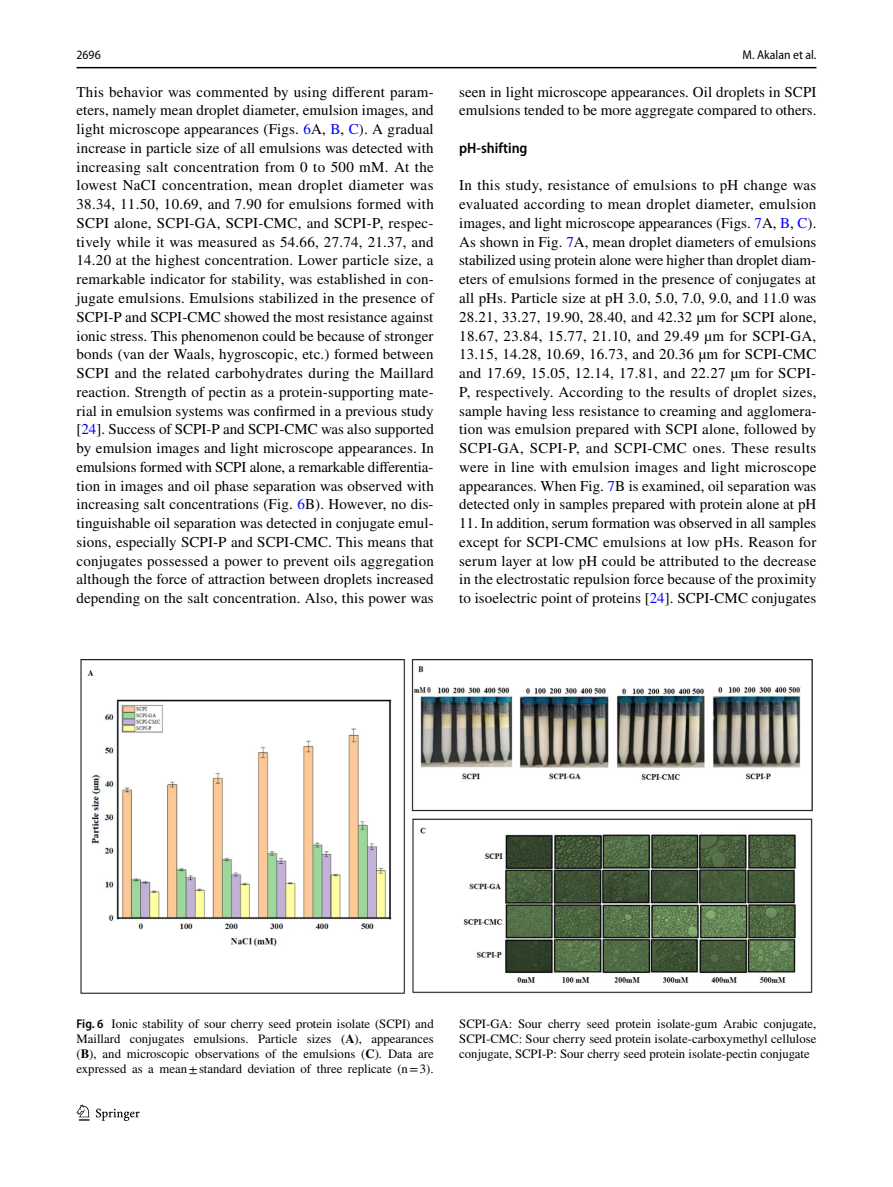
<style>
.page{position:relative;width:893px;height:1187px;background:#fff}
.page>*{position:absolute;margin:0;border:0;box-sizing:border-box;transform-origin:0 0}
.t1{font:15px/18.8px "STIX";letter-spacing:.005em;color:#000;text-align:justify}
.t2{font:600 semi-condensed 15px "Myriad Pro";color:#000}
.t3{font:12.75px/15px "STIX";color:#000;text-align:justify}
.t4{font:semi-condensed 12.75px "Myriad Pro";color:#000}
.s1{color:#00f}
.s2{font-family:"Myriad Pro";font-weight:600;font-stretch:semi-condensed}
.s3{font-weight:700}
</style>
<div class="page">
<hr style="left:77px;top:67px;width:739px;height:1px;background:#000">
<svg style="left:77px;top:1104px;width:12px;height:16px"></svg>
<svg style="left:96px;top:1108px;width:44px;height:12px"></svg>
<img style="left:81px;top:659px;width:731px;height:334px">
<p class="t4" style="left:77px;top:48px;width:26px">2696</p>
<p class="t4" style="left:742px;top:48px;width:75px">M. Akalan et al.</p>
<p class="t1" style="left:77px;top:83px;width:359px">This behavior was commented by using different param&shy;eters, namely mean droplet diameter, emulsion images, and light microscope appearances (Figs. <span class="s1">6</span>A, <span class="s1">B</span>, <span class="s1">C</span>). A gradual increase in particle size of all emulsions was detected with increasing salt concentration from 0 to 500 mM. At the lowest NaCI concentration, mean droplet diameter was 38.34, 11.50, 10.69, and 7.90 for emulsions formed with SCPI alone, SCPI-GA, SCPI-CMC, and SCPI-P, respec&shy;tively while it was measured as 54.66, 27.74, 21.37, and 14.20 at the highest concentration. Lower particle size, a remarkable indicator for stability, was established in con&shy;jugate emulsions. Emulsions stabilized in the presence of SCPI-P and SCPI-CMC showed the most resistance against ionic stress. This phenomenon could be because of stronger bonds (van der Waals, hygroscopic, etc.) formed between SCPI and the related carbohydrates during the Maillard reaction. Strength of pectin as a protein-supporting mate&shy;rial in emulsion systems was confirmed in a previous study [<span class="s1">24</span>]. Success of SCPI-P and SCPI-CMC was also supported by emulsion images and light microscope appearances. In emulsions formed with SCPI alone, a remarkable differentia&shy;tion in images and oil phase separation was observed with increasing salt concentrations (Fig. <span class="s1">6</span>B). However, no dis&shy;tinguishable oil separation was detected in conjugate emul&shy;sions, especially SCPI-P and SCPI-CMC. This means that conjugates possessed a power to prevent oils aggregation although the force of attraction between droplets increased depending on the salt concentration. Also, this power was</p>
<p class="t1" style="left:459px;top:83px;width:359px">seen in light microscope appearances. Oil droplets in SCPI emulsions tended to be more aggregate compared to others.</p>
<p class="t2" style="left:459px;top:140px;width:70px">pH‑shifting</p>
<p class="t1" style="left:459px;top:177px;width:359px">In this study, resistance of emulsions to pH change was evaluated according to mean droplet diameter, emulsion images, and light microscope appearances (Figs. <span class="s1">7</span>A, <span class="s1">B</span>, <span class="s1">C</span>).<br>As shown in Fig. <span class="s1">7</span>A, mean droplet diameters of emulsions stabilized using protein alone were higher than droplet diam&shy;eters of emulsions formed in the presence of conjugates at all pHs. Particle size at pH 3.0, 5.0, 7.0, 9.0, and 11.0 was 28.21, 33.27, 19.90, 28.40, and 42.32 µm for SCPI alone, 18.67, 23.84, 15.77, 21.10, and 29.49 µm for SCPI-GA, 13.15, 14.28, 10.69, 16.73, and 20.36 µm for SCPI-CMC and 17.69, 15.05, 12.14, 17.81, and 22.27 µm for SCPI-P, respectively. According to the results of droplet sizes, sample having less resistance to creaming and agglomera&shy;tion was emulsion prepared with SCPI alone, followed by SCPI-GA, SCPI-P, and SCPI-CMC ones. These results were in line with emulsion images and light microscope appearances. When Fig. <span class="s1">7</span>B is examined, oil separation was detected only in samples prepared with protein alone at pH</p>
<p class="t1" style="left:459px;top:514px;width:359px">11. In addition, serum formation was observed in all samples except for SCPI-CMC emulsions at low pHs. Reason for serum layer at low pH could be attributed to the decrease in the electrostatic repulsion force because of the proximity to isoelectric point of proteins [<span class="s1">24</span>]. SCPI-CMC conjugates</p>
<p class="t3" style="left:77px;top:1017px;width:359px"><span class="s2">Fig. 6</span> Ionic stability of sour cherry seed protein isolate (SCPI) and Maillard conjugates emulsions. Particle sizes (<span class="s3">A</span>), appearances (<span class="s3">B</span>), and microscopic observations of the emulsions (<span class="s3">C</span>). Data are expressed as a mean±standard deviation of three replicate (n=3).</p>
<p class="t3" style="left:459px;top:1017px;width:359px">SCPI-GA: Sour cherry seed protein isolate-gum Arabic conjugate, SCPI-CMC: Sour cherry seed protein isolate-carboxymethyl cellulose conjugate, SCPI-P: Sour cherry seed protein isolate-pectin conjugate</p>
</div>
